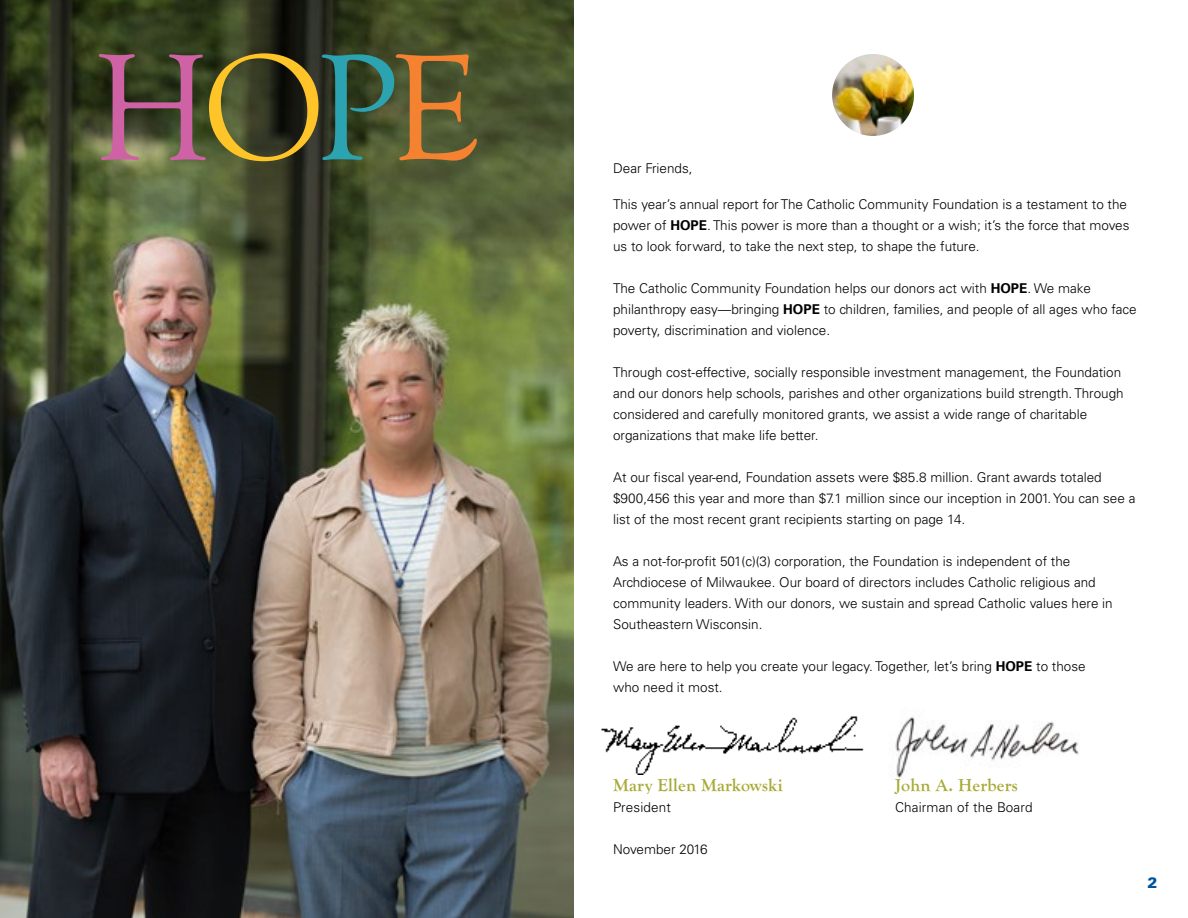
<style>
.page{position:relative;width:1188px;height:918px;background:#fff}
.page>*{position:absolute;margin:0;border:0;box-sizing:border-box;transform-origin:0 0}
.t1{font:155.7px "Goudy Old Style T";color:#ce62a5}
.t2{font:700 18px "Goudy Old Style T";letter-spacing:.01em;color:#a8aa36}
.t3{font:900 15px "Univers";color:#00539b}
.t4{font:300 13.5px/21px "Univers";color:#000}
.s1{color:#ffc528}
.s2{color:#2ca3b0}
.s3{color:#f58231}
.s4{font-weight:700}
</style>
<div class="page">
<img style="left:832px;top:54px;width:82px;height:82px;border-radius:41px">
<img style="left:895px;top:717px;width:184px;height:61px">
<img style="left:601px;top:716px;width:263px;height:58px">
<img style="left:0;top:0;width:574px;height:918px">
<h1 class="t1" style="left:93px;top:23px;width:390px">H<span class="s1">O</span><span class="s2">P</span><span class="s3">E</span></h1>
<p class="t4" style="left:613px;top:157px;width:81px">Dear Friends,</p>
<p class="t4" style="left:613px;top:193px;width:518px">This year’s annual report for The Catholic Community Foundation is a testament to the power of <span class="s4">HOPE</span>. This power is more than a thought or a wish; it’s the force that moves us to look forward, to take the next step, to shape the future.</p>
<p class="t4" style="left:613px;top:277px;width:525px">The Catholic Community Foundation helps our donors act with <span class="s4">HOPE</span>. We make philanthropy easy—bringing <span class="s4">HOPE</span> to children, families, and people of all ages who face poverty, discrimination and violence.</p>
<p class="t4" style="left:613px;top:361px;width:512px">Through cost-effective, socially responsible investment management, the Foundation and our donors help schools, parishes and other organizations build strength. Through considered and carefully monitored grants, we assist a wide range of charitable organizations that make life better.</p>
<p class="t4" style="left:613px;top:466px;width:524px">At our fiscal year-end, Foundation assets were $85.8 million. Grant awards totaled $900,456 this year and more than $7.1 million since our inception in 2001. You can see a list of the most recent grant recipients starting on page 14.</p>
<p class="t4" style="left:613px;top:550px;width:501px">As a not-for-profit 501(c)(3) corporation, the Foundation is independent of the Archdiocese of Milwaukee. Our board of directors includes Catholic religious and community leaders. With our donors, we sustain and spread Catholic values here in Southeastern Wisconsin.</p>
<p class="t4" style="left:613px;top:656px;width:474px">We are here to help you create your legacy. Together, let’s bring <span class="s4">HOPE</span> to those who need it most.</p>
<h2 class="t2" style="left:613px;top:775px;width:171px">Mary Ellen Markowski</h2>
<h2 class="t2" style="left:895px;top:775px;width:124px">John A. Herbers</h2>
<p class="t4" style="left:613px;top:796px;width:59px">President</p>
<p class="t4" style="left:895px;top:796px;width:139px">Chairman of the Board</p>
<p class="t4" style="left:613px;top:838px;width:96px">November 2016</p>
<p class="t3" style="left:1148px;top:873px;width:12px">2</p>
</div>
